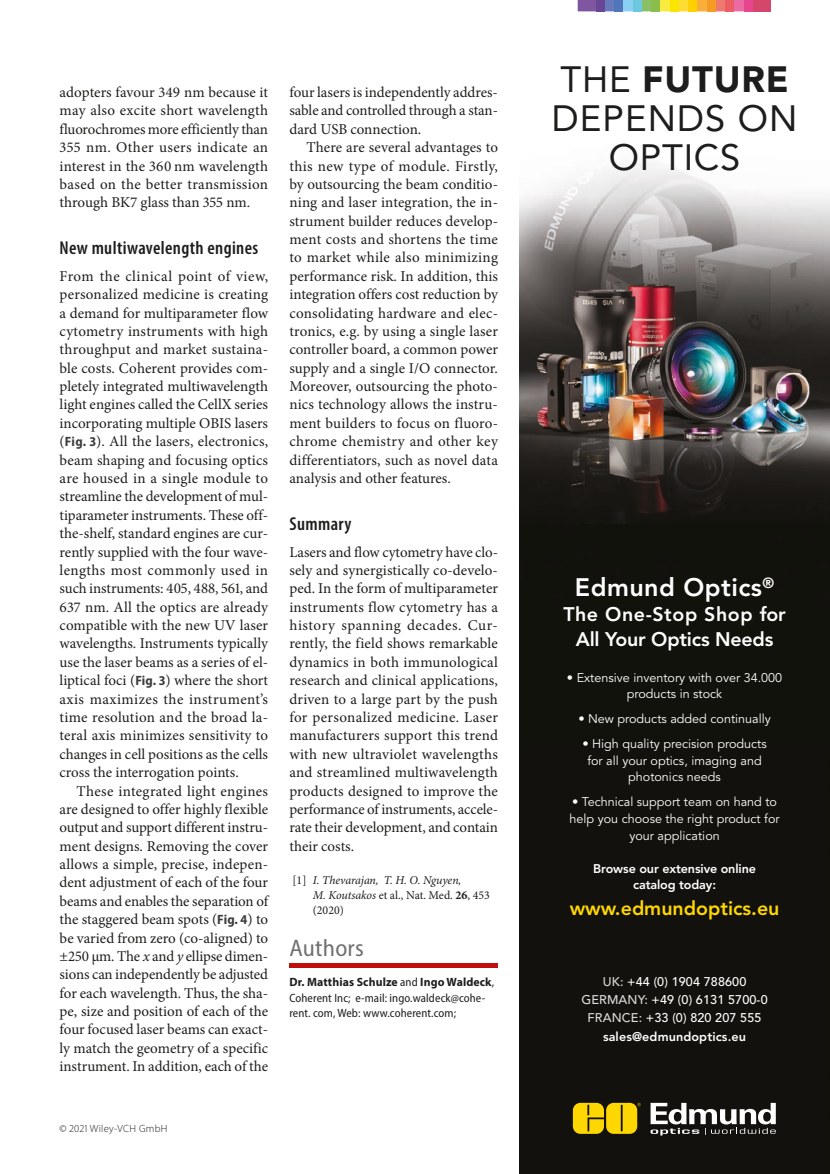
<style>
.page{position:relative;width:830px;height:1174px;background:#fff}
.page>*{position:absolute;margin:0;border:0;box-sizing:border-box;transform-origin:0 0}
.t1{font:36.3px/39.2px "Avenir";letter-spacing:.03em;color:#1d1d1b;text-align:center}
.t2{font:800 25.2px "Avenir";letter-spacing:.02em;color:#fff}
.t3{font:semi-condensed 24px "Myriad Pro";letter-spacing:.01em;color:#70706f}
.t4{font:800 19.5px/25.2px "Avenir";letter-spacing:-.01em;color:#fff;text-align:center}
.t5{font:800 19.5px "Avenir";color:#ffd700}
.t6{font:600 condensed 18.75px "Myriad Pro";letter-spacing:.02em;color:#1d1d1b}
.t7{font:15px/18.5px "Minion Pro";color:#1d1d1b;text-align:justify}
.t8{font:12.6px/16.8px "Avenir";color:#fff;text-align:center}
.t9{font:500 12.6px/18.1px "Avenir";letter-spacing:.01em;color:#fff;text-align:center}
.t10{font:800 12.6px/16.8px "Avenir";letter-spacing:-.01em;color:#fff;text-align:center}
.t11{font:semi-condensed 12px/15px "Myriad Pro";letter-spacing:.01em;color:#1d1d1b}
.t12{font:italic 12px/15px "Minion Pro";letter-spacing:-.005em;color:#1d1d1b}
.t13{font:300 10.5px "Myriad Pro";letter-spacing:.03em;color:#1d1d1b}
.s1{font-family:"Myriad Pro";font-weight:700;font-stretch:semi-condensed;font-size:13.5px;color:#3d3d3c}
.s2{font-style:italic}
.s3{font-style:normal}
.s4{font-weight:700;font-style:normal}
.s5{font-weight:700;font-stretch:normal}
.s6{font-weight:900}
.s7{color:#dadada}
.s8{font-weight:800}
</style>
<div class="page">
<hr style="left:289px;top:963px;width:208px;height:4px;background:#c00e0e">
<img style="left:519px;top:0;width:310px;height:1174px">
<div style="left:752px;top:0;width:18px;height:11px;background:#d4466c"></div>
<svg style="left:577px;top:0;width:175px;height:11px;background:#bc9d73"></svg>
<div style="left:596px;top:0;width:8px;height:11px;background:#694796"></div>
<svg style="left:650px;top:1102px;width:125px;height:33px"></svg>
<svg style="left:572px;top:1102px;width:68px;height:31px;background:#ceae02"></svg>
<p class="t7" style="left:60px;top:83px;width:210px">adopters favour 349 nm because it may also excite short wavelength fluorochromes more efficiently than 355 nm. Other users indicate an interest in the 360 nm wavelength based on the better transmission through BK7 glass than 355 nm.</p>
<p class="t6" style="left:60px;top:236px;width:200px">New multiwavelength engines</p>
<p class="t7" style="left:60px;top:267px;width:210px">From the clinical point of view, personalized medicine is creating a demand for multiparameter flow cytometry instruments with high throughput and market sustaina&shy;ble costs. Coherent provides com&shy;pletely integrated multi wavelength light engines called the CellX series incorporating multiple OBIS lasers (<span class="s1">Fig. 3</span>). All the lasers, electronics, beam shaping and focusing optics are housed in a single module to streamline the development of mul&shy;tiparameter instruments. These off&shy;the-shelf, standard engines are cur&shy;rently supplied with the four wave&shy;lengths most commonly used in such instruments: 405, 488, 561, and 637 nm. All the optics are already compatible with the new UV laser wavelengths. Instruments typically use the laser beams as a series of el&shy;liptical foci (<span class="s1">Fig. 3</span>) where the short axis maximizes the instrument’s time resolution and the broad la&shy;teral axis minimizes sensitivity to changes in cell positions as the cells cross the interrogation points.</p>
<p class="t7" style="left:60px;top:781px;width:210px;text-indent:17px">These integrated light engines are designed to offer highly flexible output and support different instru&shy;ment designs. Removing the cover allows a simple, precise, indepen&shy;dent adjustment of each of the four beams and enables the separation of the staggered beam spots (<span class="s1">Fig. 4</span>) to be varied from zero (co-aligned) to ±250 µm. The <span class="s2">x</span> and <span class="s2">y</span> ellipse dimen&shy;sions can independently be adjusted for each wavelength. Thus, the sha&shy;pe, size and position of each of the four focused laser beams can exact&shy;ly match the geometry of a specific instrument. In addition, each of the</p>
<p class="t7" style="left:289px;top:83px;width:210px">four lasers is independently addres&shy;sable and controlled through a stan&shy;dard USB connection.</p>
<p class="t7" style="left:289px;top:138px;width:210px;text-indent:17px">There are several advantages to this new type of module. Firstly, by outsourcing the beam conditio&shy;ning and laser integration, the in&shy;strument builder reduces develop&shy;ment costs and shortens the time to market while also minimizing performance risk. In addition, this integration offers cost reduction by consolidating hardware and elec&shy;tronics, e.g. by using a single laser controller board, a common power supply and a single I/O connector.<br>Moreover, outsourcing the photo&shy;nics technology allows the instru&shy;ment builders to focus on fluoro&shy;chrome chemistry and other key differentiators, such as novel data analysis and other features.</p>
<p class="t6" style="left:289px;top:512px;width:63px">Summary</p>
<p class="t7" style="left:289px;top:542px;width:210px">Lasers and flow cytometry have clo&shy;sely and synergistically co-develo&shy;ped. In the form of multiparameter instruments flow cytometry has a history spanning decades. Cur&shy;rently, the field shows remarkable dynamics in both immunological research and clinical applications, driven to a large part by the push for personalized medicine. Laser manufacturers support this trend with new ultraviolet wavelengths and streamlined multiwavelength products designed to improve the performance of instruments, accele&shy;rate their development, and contain their costs.</p>
<p class="t12" style="left:313px;top:872px;width:178px;text-indent:-20px"><span class="s3">[1]</span> I. Thevarajan, T. H. O. Nguyen,<br>M. Koutsakos <span class="s3">et al., Nat. Med.</span> <span class="s4">26</span><span class="s3">, 453 (2020)</span></p>
<h3 class="t3" style="left:289px;top:933px;width:76px">Authors</h3>
<p class="t11" style="left:289px;top:974px;width:206px"><span class="s5">Dr. Matthias Schulze</span> and <span class="s5">Ingo Waldeck</span>,<br>Coherent Inc; e-mail: ingo.waldeck@cohe&shy;rent. com, Web: www.coherent.com;</p>
<p class="t13" style="left:60px;top:1122px;width:109px">© 2021 Wiley-VCH GmbH</p>
<h1 class="t1" style="left:551px;top:60px;width:247px">THE <span class="s6">FUTURE<br></span>DEPENDS ON<br>OPTICS</h1>
<h2 class="t2" style="left:574px;top:572px;width:201px">Edmund Optics<sup>®</sup></h2>
<h3 class="t4" style="left:563px;top:602px;width:224px">The One-Stop Shop for<br>All Your Optics Needs</h3>
<p class="t8" style="left:566px;top:669px;width:217px">• Extensive inventory with over 34.000 products in stock</p>
<p class="t8" style="left:578px;top:710px;width:194px">• New products added continually</p>
<p class="t8" style="left:582px;top:735px;width:186px">• High quality precision products for all your optics, imaging and photonics needs</p>
<p class="t8" style="left:569px;top:793px;width:211px">• Technical support team on hand to help you choose the right product for your application</p>
<p class="t10" style="left:593px;top:859px;width:164px">Browse our extensive online catalog today:</p>
<h3 class="t5" style="left:569px;top:896px;width:211px">www.edmundoptics.eu</h3>
<p class="t9" style="left:581px;top:973px;width:187px"><span class="s7">UK:</span> +44 (0) 1904 788600<br><span class="s7">GERMANY:</span> +49 (0) 6131 5700-0<br><span class="s7">FRANCE:</span> +33 (0) 820 207 555 <span class="s8">sales@edmundoptics.eu</span></p>
</div>
